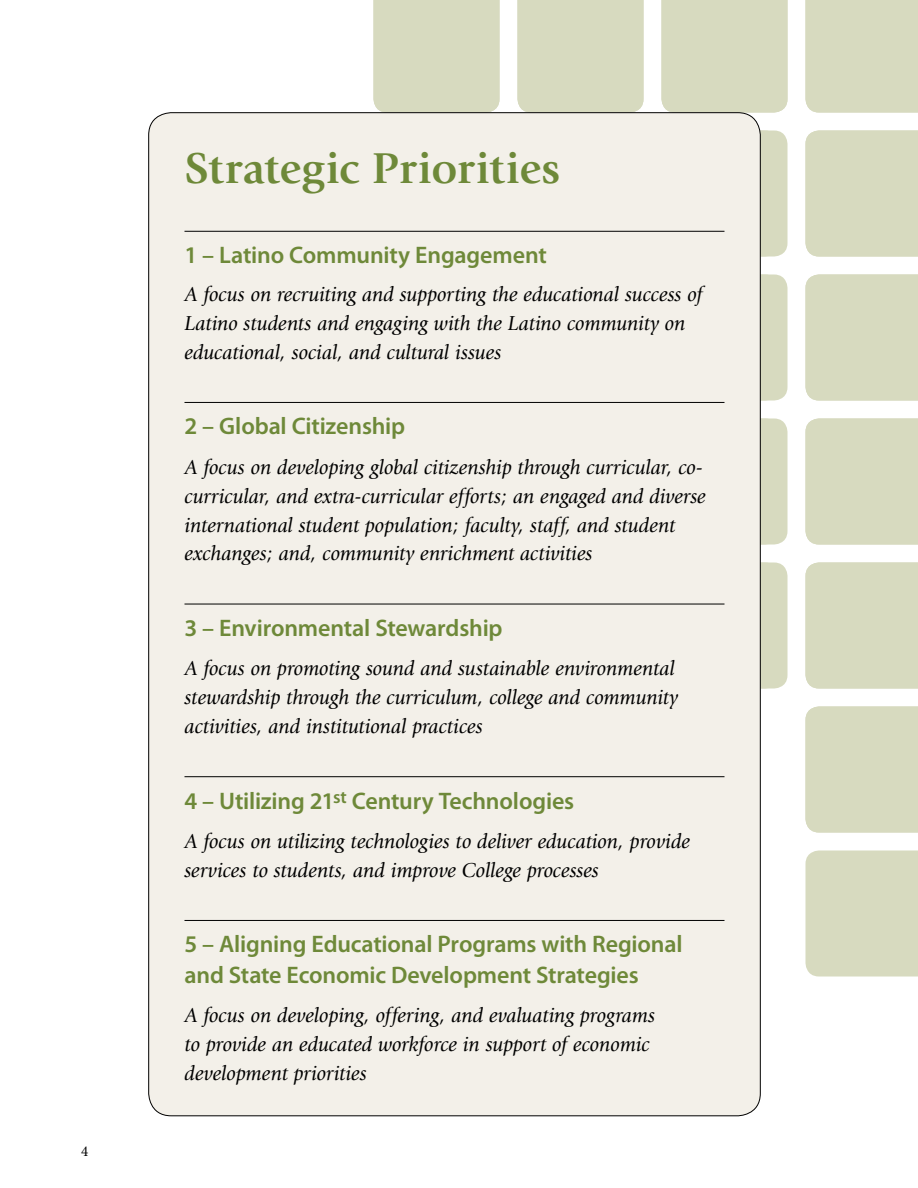
<style>
.page{position:relative;width:918px;height:1188px;background:#fff}
.page>*{position:absolute;margin:0;border:0;box-sizing:border-box;transform-origin:0 0}
.Head{font:700 45px "Giovanni";letter-spacing:.005em;color:#6e8939}
.head_2a{font:600 24px/30.5px "Myriad Pro";letter-spacing:-.01em;color:#6e8939}
.head_2{font:600 24px "Myriad Pro";letter-spacing:-.005em;color:#6e8939}
.body_3{font:italic 21px/29px "Giovanni";color:#000}
.t1{font:15px "Minion Pro";color:#000}
</style>
<div class="page">
<div style="left:662px;top:130px;width:126px;height:126px;background:#d7dabf;border-radius:14px"></div>
<div style="left:662px;top:274px;width:126px;height:126px;background:#d7dabf;border-radius:14px"></div>
<div style="left:662px;top:418px;width:126px;height:126px;background:#d7dabf;border-radius:14px"></div>
<div style="left:662px;top:562px;width:126px;height:126px;background:#d7dabf;border-radius:14px"></div>
<div style="left:806px;top:850px;width:112px;height:126px;background:#d7dabf"></div>
<div style="left:806px;top:706px;width:112px;height:126px;background:#d7dabf"></div>
<div style="left:806px;top:562px;width:112px;height:126px;background:#d7dabf"></div>
<div style="left:806px;top:418px;width:112px;height:126px;background:#d7dabf"></div>
<div style="left:806px;top:274px;width:112px;height:126px;background:#d7dabf"></div>
<div style="left:806px;top:130px;width:112px;height:126px;background:#d7dabf"></div>
<div style="left:662px;top:0;width:126px;height:112px;background:#d7dabf"></div>
<div style="left:518px;top:0;width:126px;height:112px;background:#d7dabf"></div>
<div style="left:374px;top:0;width:126px;height:112px;background:#d7dabf"></div>
<div style="left:806px;top:0;width:112px;height:112px;background:#d7dabf"></div>
<div style="left:149px;top:113px;width:611px;height:1003px;background:#f3f0e9;border-radius:22px"></div>
<hr style="left:184px;top:231px;width:540px;height:1px;background:#000">
<hr style="left:184px;top:402px;width:540px;height:1px;background:#000">
<hr style="left:184px;top:604px;width:540px;height:1px;background:#000">
<hr style="left:184px;top:776px;width:540px;height:1px;background:#000">
<hr style="left:184px;top:920px;width:540px;height:1px;background:#000">
<p class="t1" style="left:81px;top:1141px;width:9px">4</p>
<p class="Head" style="left:184px;top:142px;width:377px">Strategic Priorities</p>
<p class="head_2" style="left:184px;top:240px;width:364px">1 – Latino Community Engagement</p>
<p class="body_3" style="left:184px;top:280px;width:520px">A focus on recruiting and supporting the educational success of<br>Latino students and engaging with the Latino community on educational, social, and cultural issues</p>
<p class="head_2a" style="left:184px;top:410px;width:222px">2 – Global Citizenship</p>
<p class="body_3" style="left:184px;top:453px;width:523px">A focus on developing global citizenship through curricular, co&shy;curricular, and extra-curricular efforts; an engaged and diverse international student population; faculty, staff, and student exchanges; and, community enrichment activities</p>
<p class="head_2a" style="left:184px;top:612px;width:320px">3 – Environmental Stewardship</p>
<p class="body_3" style="left:184px;top:654px;width:495px">A focus on promoting sound and sustainable environmental stewardship through the curriculum, college and community activities, and institutional practices</p>
<p class="head_2a" style="left:184px;top:785px;width:391px">4 – Utilizing 21<sup>st</sup> Century Technologies</p>
<p class="body_3" style="left:184px;top:827px;width:507px">A focus on utilizing technologies to deliver education, provide services to students, and improve College processes</p>
<p class="head_2a" style="left:184px;top:928px;width:500px">5 – Aligning Educational Programs with Regional and State Economic Development Strategies</p>
<p class="body_3" style="left:184px;top:1001px;width:472px">A focus on developing, offering, and evaluating programs to provide an educated workforce in support of economic development priorities</p>
</div>
